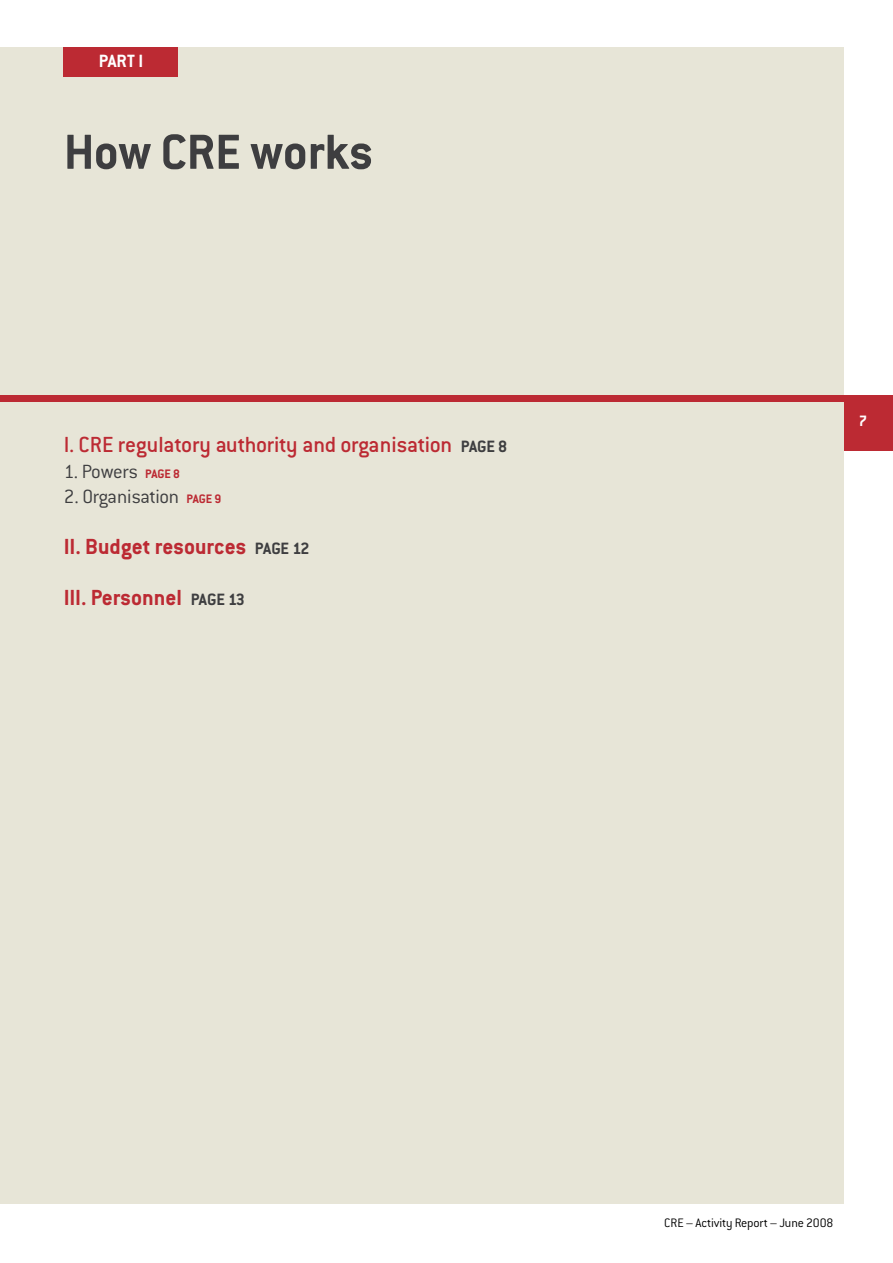
<style>
.page{position:relative;width:893px;height:1263px;background:#fff}
.page>*{position:absolute;margin:0;border:0;box-sizing:border-box;transform-origin:0 0}
.t1{font:700 54px "Conduit ITC";color:#3e3e40}
.t2{font:500 24px "Conduit ITC";letter-spacing:-.015em;color:#bc2a33}
.t3{font:700 24px/51px "Conduit ITC";color:#bc2a33}
.t4{font:300 21px "Conduit ITC";letter-spacing:-.015em;color:#3e3e40}
.t5{font:700 19.5px "Conduit ITC";color:#fff}
.t6{font:300 13.5px "Conduit ITC";letter-spacing:-.01em;color:#000}
.t7{font:700 13.5px "Conduit ITC";color:#bc2a33}
.s1{font-weight:700;font-size:18px;color:#3e3e40}
.s2{font-weight:700;font-size:13.5px;color:#bc2a33}
.s3{font-size:18px;color:#3e3e40}
</style>
<div class="page">
<div style="left:0;top:47px;width:844px;height:1156px;background:#e7e5d7"></div>
<div style="left:64px;top:47px;width:114px;height:30px;background:#bc2a33"></div>
<div style="left:0;top:395px;width:893px;height:7px;background:#bc2a33"></div>
<div style="left:844px;top:395px;width:49px;height:56px;background:#bc2a33"></div>
<p class="t5" style="left:99px;top:49px;width:46px">PART I</p>
<h1 class="t1" style="left:64px;top:120px;width:311px">How CRE works</h1>
<p class="t2" style="left:64px;top:431px;width:445px">I. CRE regulatory authority and organisation <span class="s1">PAGE 8</span></p>
<p class="t4" style="left:64px;top:460px;width:89px">1. Powers <span class="s2">page</span></p>
<p class="t7" style="left:173px;top:465px;width:8px">8</p>
<p class="t4" style="left:64px;top:485px;width:130px">2. Organisation <span class="s2">page</span></p>
<p class="t7" style="left:215px;top:491px;width:8px">9</p>
<p class="t3" style="left:64px;top:521px;width:233px">II. Budget resources <span class="s3">PAGE 12<br></span>III. Personnel <span class="s3">PAGE 13</span></p>
<p class="t6" style="left:664px;top:1215px;width:171px">CRE – Activity Report – June 2008</p>
</div>
